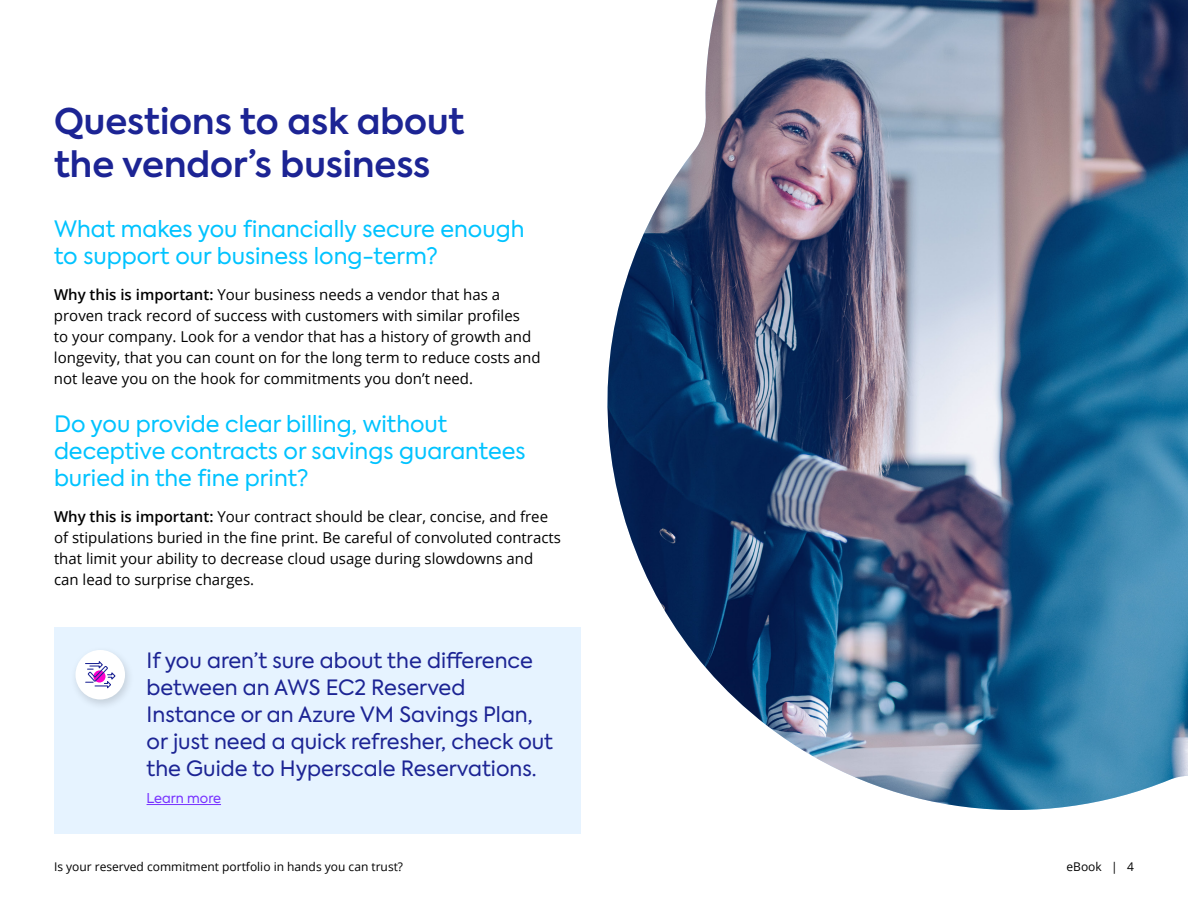
<style>
.page{position:relative;width:1188px;height:918px;background:#fff}
.page>*{position:absolute;margin:0;border:0;box-sizing:border-box;transform-origin:0 0}
.t1{font:600 35.25px/42.3px "Axiforma";color:#1c2494}
.t2{font:22.5px/27px "Axiforma";color:#00c3ff}
.t3{font:21px/27px "Axiforma";color:#1c2494}
.t4{font:15px/21px "Open Sans";color:#000}
.t5{font:13.5px "Axiforma";color:#7731ff}
.t6{font:12px "Open Sans";color:#000}
.s1{font-weight:600}
</style>
<div class="page">
<div style="left:54px;top:627px;width:526px;height:207px;background:#e6f3ff"></div>
<hr style="left:147px;top:804px;width:74px;height:1px;background:#7731ff">
<img style="left:555px;top:0;width:633px;height:817px">
<div style="left:69px;top:645px;width:66px;height:65px;background:#000;opacity:.15"></div>
<div style="left:76px;top:650px;width:49px;height:50px;background:#fff;border-radius:50%"></div>
<svg style="left:85px;top:661px;width:31px;height:28px"></svg>
<h1 class="t1" style="left:54px;top:101px;width:412px">Questions to ask about the vendor’s business</h1>
<h2 class="t2" style="left:54px;top:216px;width:472px">What makes you financially secure enough to support our business long-term?</h2>
<p class="t4" style="left:54px;top:284px;width:488px"><span class="s1">Why this is important:</span> Your business needs a vendor that has a proven track record of success with customers with similar profiles<br>to your company. Look for a vendor that has a history of growth and longevity, that you can count on for the long term to reduce costs and not leave you on the hook for commitments you don’t need.</p>
<h2 class="t2" style="left:54px;top:411px;width:473px">Do you provide clear billing, without deceptive contracts or savings guarantees buried in the fine print?</h2>
<p class="t4" style="left:54px;top:506px;width:508px"><span class="s1">Why this is important:</span> Your contract should be clear, concise, and free of stipulations buried in the fine print. Be careful of convoluted contracts that limit your ability to decrease cloud usage during slowdowns and can lead to surprise charges.</p>
<h3 class="t3" style="left:147px;top:647px;width:408px">If you aren’t sure about the difference between an AWS EC2 Reserved Instance or an Azure VM Savings Plan, or just need a quick refresher, check out the Guide to Hyperscale Reservations.</h3>
<p class="t5" style="left:147px;top:790px;width:76px">Learn more</p>
<p class="t6" style="left:54px;top:858px;width:351px">Is your reserved commitment portfolio in hands you can trust?</p>
<p class="t6" style="left:1067px;top:858px;width:69px">eBook | 4</p>
</div>
